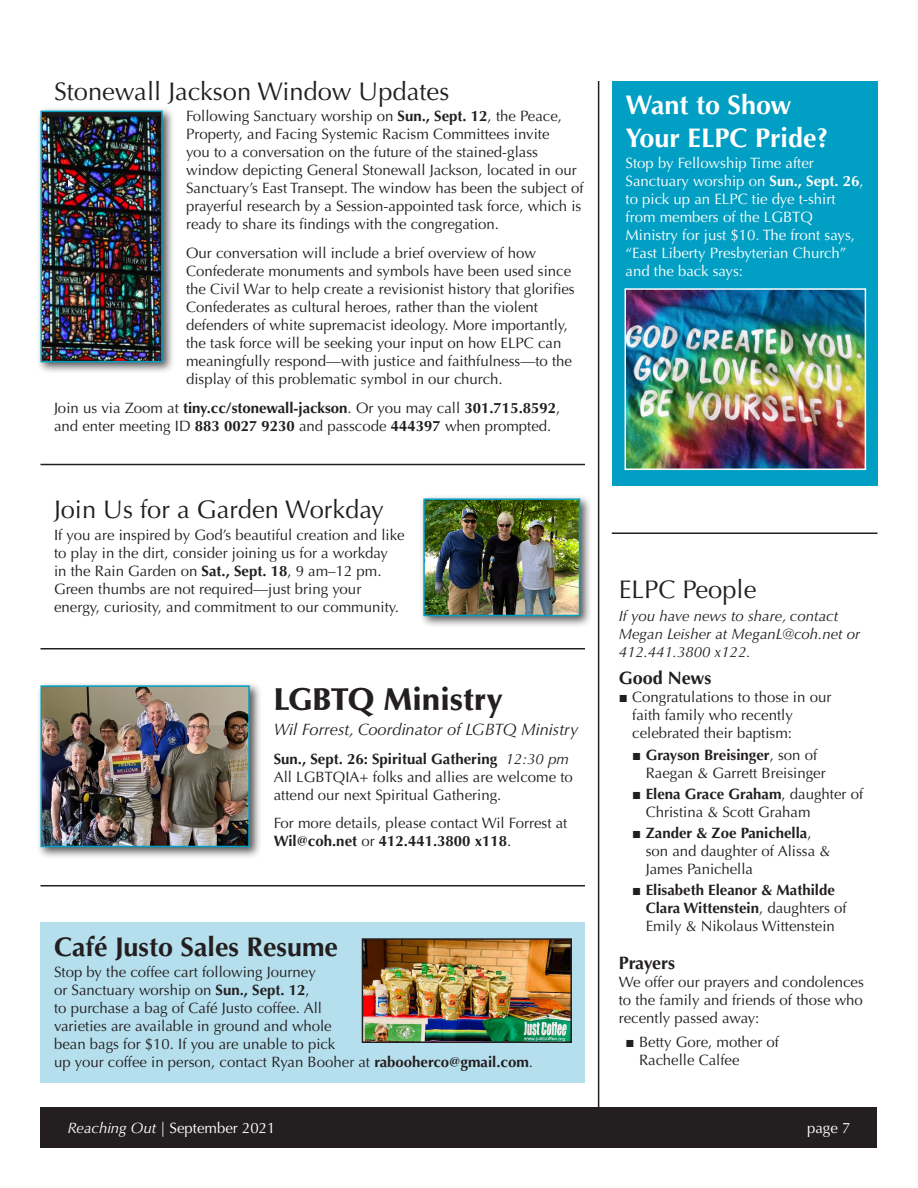
<style>
.page{position:relative;width:918px;height:1188px;background:#fff}
.page>*{position:absolute;margin:0;border:0;box-sizing:border-box;transform-origin:0 0}
.t1{font:900 31.5px "Optima LT Std";color:#231f20}
.t2{font:700 27px/32.4px "Optima LT Std";color:#fff}
.t3{font:700 27px "Optima LT Std";color:#231f20}
.t4{font:25.5px "Optima LT Std";color:#231f20}
.t5{font:700 18px "Optima LT Std";color:#231f20}
.t6{font:italic 16.5px "Optima LT Std";color:#231f20}
.t7{font:15px/18px "Optima LT Std";color:#231f20}
.t8{font:15px/18px "Optima LT Std";color:#fff}
.t9{font:700 15px/18px "Optima LT Std";color:#231f20}
.t10{font:italic 15px/18px "Optima LT Std";color:#231f20}
.s1{font-weight:700}
.s2{font-weight:400;font-style:italic}
.s3{font-family:"Franklin Gothic";font-weight:600}
.s4{font-weight:400}
.s5{font-style:italic}
</style>
<div class="page">
<hr style="left:598px;top:81px;width:1px;height:1053px;background:#231f20">
<div style="left:40px;top:1107px;width:838px;height:41px;background:#231f20"></div>
<hr style="left:40px;top:885px;width:545px;height:1px;background:#231f20">
<hr style="left:40px;top:464px;width:545px;height:1px;background:#231f20">
<hr style="left:612px;top:532px;width:266px;height:2px;background:#231f20">
<div style="left:36px;top:106px;width:139px;height:269px;background:#231f20;opacity:.75"></div>
<img style="left:43px;top:114px;width:117px;height:245px">
<div style="left:40px;top:111px;width:123px;height:251px;border:2px solid #009fc3"></div>
<div style="left:40px;top:923px;width:545px;height:160px;background:#b6dfed"></div>
<div style="left:36px;top:681px;width:226px;height:178px;background:#231f20;opacity:.75"></div>
<img style="left:43px;top:688px;width:204px;height:156px">
<div style="left:40px;top:685px;width:210px;height:162px;border:2px solid #009fc3"></div>
<img style="left:365px;top:941px;width:204px;height:99px">
<div style="left:362px;top:938px;width:210px;height:105px;border:2px solid #231f20"></div>
<div style="left:612px;top:81px;width:266px;height:405px;background:#009fc3"></div>
<img style="left:628px;top:291px;width:235px;height:176px">
<div style="left:625px;top:288px;width:241px;height:182px;border:2px solid #fff"></div>
<div style="left:419px;top:494px;width:173px;height:134px;background:#231f20;opacity:.75"></div>
<img style="left:426px;top:501px;width:151px;height:112px">
<div style="left:423px;top:498px;width:157px;height:118px;border:2px solid #009fc3"></div>
<hr style="left:40px;top:648px;width:545px;height:2px;background:#231f20">
<p class="t4" style="left:54px;top:76px;width:397px">Stonewall Jackson Window Updates</p>
<p class="t7" style="left:186px;top:107px;width:399px">Following Sanctuary worship on <span class="s1">Sun., Sept. 12</span>, the Peace, Property, and Facing Systemic Racism Committees invite<br>you to a conversation on the future of the stained-glass window depicting General Stonewall Jackson, located in our Sanctuary’s East Transept. The window has been the subject of prayerful research by a Session-appointed task force, which is ready to share its findings with the congregation.</p>
<p class="t7" style="left:186px;top:244px;width:390px">Our conversation will include a brief overview of how Confederate monuments and symbols have been used since the Civil War to help create a revisionist history that glorifies Confederates as cultural heroes, rather than the violent defenders of white supremacist ideology. More importantly, the task force will be seeking your input on how ELPC can meaningfully respond—with justice and faithfulness—to the display of this problematic symbol in our church.</p>
<p class="t7" style="left:54px;top:399px;width:508px">Join us via Zoom at <span class="s1">tiny.cc/stonewall-jackson</span>. Or you may call <span class="s1">301.715.8592</span>, and enter meeting ID <span class="s1">883 0027 9230</span> and passcode <span class="s1">444397</span> when prompted.</p>
<p class="t4" style="left:54px;top:495px;width:332px">Join Us for a Garden Workday</p>
<p class="t7" style="left:54px;top:526px;width:352px">If you are inspired by God’s beautiful creation and like to play in the dirt, consider joining us for a workday<br>in the Rain Garden on <span class="s1">Sat., Sept. 18</span>, 9 am–12 pm.<br>Green thumbs are not required—just bring your energy, curiosity, and commitment to our community.</p>
<p class="t1" style="left:274px;top:681px;width:230px">LGBTQ Ministry</p>
<p class="t6" style="left:274px;top:720px;width:306px">Wil Forrest, Coordinator of LGBTQ Ministry</p>
<p class="t9" style="left:274px;top:750px;width:297px">Sun., Sept. 26: Spiritual Gathering <span class="s2">12:30 pm</span></p>
<p class="t7" style="left:274px;top:768px;width:301px">All LGBTQIA+ folks and allies are welcome to attend our next Spiritual Gathering.</p>
<p class="t7" style="left:274px;top:815px;width:295px">For more details, please contact Wil Forrest at<br><span class="s1">Wil@coh.net</span> or <span class="s1">412.441.3800 x118</span>.</p>
<p class="t3" style="left:54px;top:931px;width:286px">Café Justo Sales Resume</p>
<p class="t7" style="left:54px;top:964px;width:481px">Stop by the coffee cart following Journey<br>or Sanctuary worship on <span class="s1">Sun., Sept. 12</span>,<br>to purchase a bag of Café Justo coffee. All<br>varieties are available in ground and whole<br>bean bags for $10. If you are unable to pick<br>up your coffee in person, contact Ryan Booher at <span class="s1">rabooherco@gmail.com</span>.</p>
<p class="t2" style="left:626px;top:89px;width:205px">Want to Show<br>Your ELPC Pride?</p>
<p class="t8" style="left:626px;top:154px;width:240px">Stop by Fellowship Time after<br>Sanctuary worship on <span class="s1">Sun., Sept. 26</span>, to pick up an ELPC tie dye t-shirt from members of the LGBTQ<br>Ministry for just $10. The front says, “East Liberty Presbyterian Church” and the back says:</p>
<p class="t4" style="left:619px;top:575px;width:139px">ELPC People</p>
<p class="t10" style="left:619px;top:608px;width:243px">If you have news to share, contact<br>Megan Leisher at MeganL@coh.net or<br>412.441.3800 x122.</p>
<p class="t5" style="left:619px;top:668px;width:94px">Good News</p>
<p class="t7" style="left:632px;top:689px;width:201px;text-indent:-14px"><span class="s3">■</span> Congratulations to those in our faith family who recently celebrated their baptism:</p>
<p class="t7" style="left:646px;top:746px;width:182px;text-indent:-14px"><span class="s3">■</span> <span class="s1">Grayson Breisinger</span>, son of<br>Raegan &amp; Garrett Breisinger</p>
<p class="t7" style="left:646px;top:785px;width:219px;text-indent:-14px"><span class="s3">■</span> <span class="s1">Elena Grace Graham</span>, daughter of<br>Christina &amp; Scott Graham</p>
<p class="t7" style="left:646px;top:824px;width:186px;text-indent:-13px"><span class="s3">■</span> <span class="s1">Zander &amp; Zoe Panichella</span>, son and daughter of Alissa &amp;<br>James Panichella</p>
<p class="t9" style="left:646px;top:882px;width:202px;text-indent:-14px"><span class="s3">■</span> Elisabeth Eleanor &amp; Mathilde<br>Clara Wittenstein<span class="s4">, daughters of<br>Emily &amp; Nikolaus Wittenstein</span></p>
<p class="t5" style="left:619px;top:953px;width:58px">Prayers</p>
<p class="t7" style="left:619px;top:973px;width:247px;text-align:justify">We offer our prayers and condolences to the family and friends of those who recently passed away:</p>
<p class="t7" style="left:639px;top:1033px;width:142px;text-indent:-14px"><span class="s3">■</span> Betty Gore, mother of<br>Rachelle Calfee</p>
<p class="t8" style="left:68px;top:1119px;width:209px"><span class="s5">Reaching Out</span> | September 2021</p>
<p class="t8" style="left:807px;top:1119px;width:45px">page 7</p>
</div>
